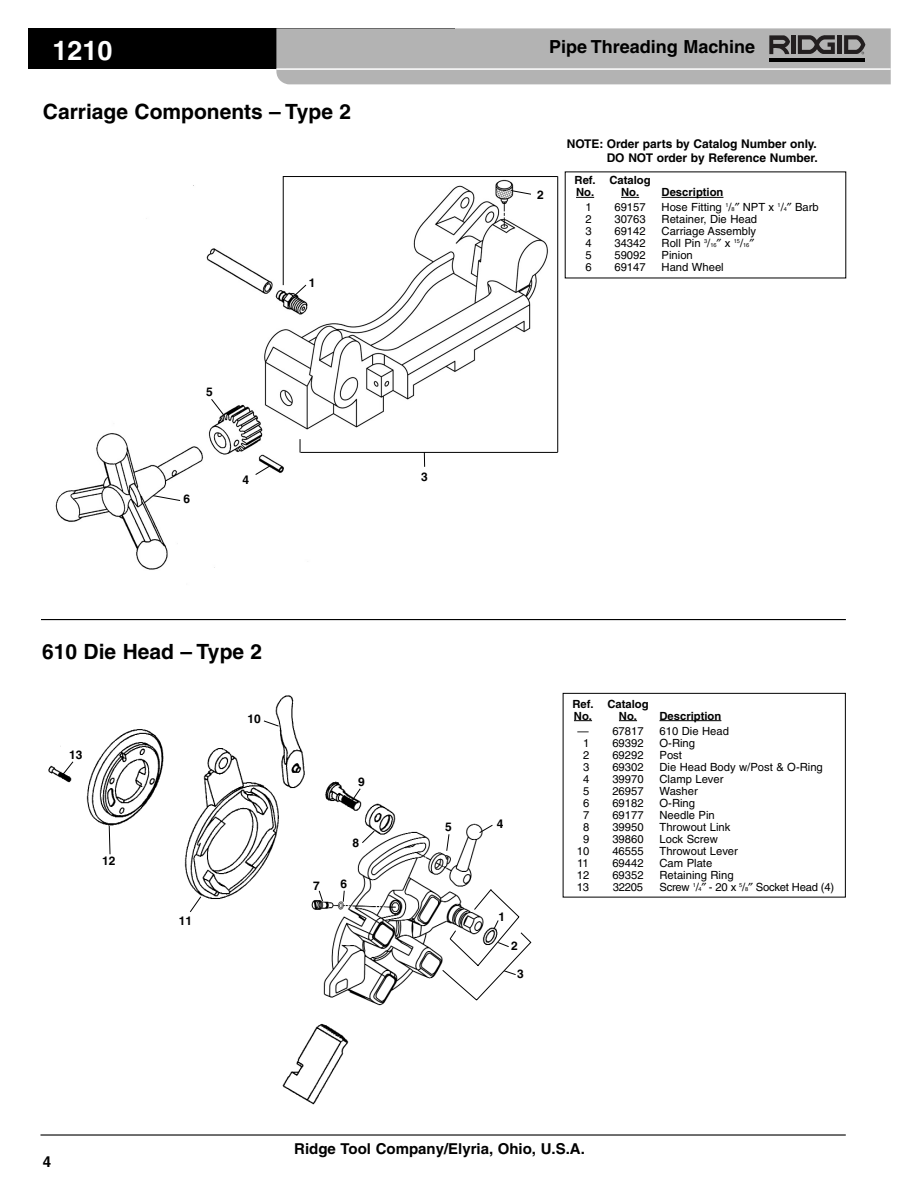
<style>
.page{position:relative;width:918px;height:1188px;background:#fff}
.page>*{position:absolute;margin:0;border:0;box-sizing:border-box;transform-origin:0 0}
.t1{font:700 27px "Helvetica";color:#fff}
.t2{font:700 21px "Helvetica";color:#000}
.t3{font:700 18px "Helvetica";color:#000}
.t4{font:700 15px "Helvetica";color:#000}
.t5{font:700 12px/13.5px "Helvetica";color:#000;text-align:right}
.t6{font:11.25px "Helvetica";color:#000}
.t7{font:700 11.25px/12px "Helvetica";color:#000}
.t8{font:11.25px "Helvetica";letter-spacing:-.02em;color:#000}
.s1{font-size:5.7px}
</style>
<div class="page">
<hr style="left:40px;top:1134px;width:806px;height:2px;background:#000">
<hr style="left:41px;top:619px;width:805px;height:1px;background:#000">
<svg style="left:576px;top:197px;width:18px;height:1px"></svg>
<svg style="left:621px;top:197px;width:18px;height:1px"></svg>
<hr style="left:662px;top:197px;width:61px;height:1px;background:#000">
<img style="left:48px;top:746px;width:338px;height:359px">
<div style="left:563px;top:693px;width:283px;height:204px;border:1px solid #000"></div>
<svg style="left:574px;top:720px;width:18px;height:1px"></svg>
<svg style="left:619px;top:720px;width:18px;height:1px"></svg>
<hr style="left:660px;top:720px;width:61px;height:1px;background:#000">
<svg style="left:61px;top:746px;width:47px;height:31px"></svg>
<svg style="left:108px;top:176px;width:450px;height:825px"></svg>
<hr style="left:557px;top:176px;width:1px;height:276px;background:#000">
<hr style="left:283px;top:177px;width:1px;height:108px;background:#000">
<hr style="left:300px;top:452px;width:258px;height:1px;background:#000">
<svg style="left:300px;top:439px;width:1px;height:14px"></svg>
<div style="left:28px;top:29px;width:427px;height:40px;background:#000"></div>
<svg style="left:276px;top:28px;width:615px;height:56px;background:#aeaeae"></svg>
<svg style="left:424px;top:453px;width:1px;height:14px"></svg>
<svg style="left:510px;top:190px;width:22px;height:5px"></svg>
<svg style="left:342px;top:890px;width:3px;height:13px"></svg>
<svg style="left:318px;top:890px;width:6px;height:12px"></svg>
<h1 class="t1" style="left:52px;top:34px;width:62px">1210</h1>
<h3 class="t3" style="left:549px;top:35px;width:208px">Pipe Threading Machine</h3>
<h2 class="t2" style="left:43px;top:99px;width:310px">Carriage Components – Type 2</h2>
<p class="t5" style="left:309px;top:276px;width:8px">1</p>
<p class="t5" style="left:206px;top:385px;width:8px">5</p>
<p class="t5" style="left:183px;top:492px;width:8px">6</p>
<p class="t5" style="left:242px;top:473px;width:8px">4</p>
<p class="t5" style="left:421px;top:470px;width:8px">3</p>
<p class="t5" style="left:537px;top:188px;width:8px">2</p>
<p class="t5" style="left:567px;top:137px;width:253px">NOTE: Order parts by Catalog Number only.<br>DO NOT order by Reference Number.</p>
<p class="t7" style="left:575px;top:174px;width:78px">Ref. Catalog<br>No. No.</p>
<p class="t7" style="left:662px;top:186px;width:63px">Description</p>
<p class="t6" style="left:585px;top:201px;width:8px">1</p>
<p class="t6" style="left:614px;top:201px;width:33px">69157</p>
<p class="t6" style="left:662px;top:201px;width:159px">Hose Fitting <sup>1</sup>/<span class="s1">8</span> NPT x <sup>1</sup>/<span class="s1">4</span> Barb</p>
<p class="t6" style="left:585px;top:213px;width:8px">2</p>
<p class="t6" style="left:614px;top:213px;width:33px">30763</p>
<p class="t6" style="left:662px;top:213px;width:97px">Retainer, Die Head</p>
<p class="t6" style="left:585px;top:225px;width:8px">3</p>
<p class="t6" style="left:614px;top:225px;width:33px">69142</p>
<p class="t6" style="left:662px;top:225px;width:96px">Carriage Assembly</p>
<p class="t6" style="left:585px;top:237px;width:8px">4</p>
<p class="t6" style="left:614px;top:237px;width:33px">34342</p>
<p class="t6" style="left:662px;top:237px;width:89px">Roll Pin <sup>3</sup>/<span class="s1">16</span> x <sup>15</sup>/<span class="s1">16</span></p>
<p class="t6" style="left:585px;top:249px;width:8px">5</p>
<p class="t6" style="left:614px;top:249px;width:33px">59092</p>
<p class="t6" style="left:662px;top:249px;width:33px">Pinion</p>
<p class="t6" style="left:585px;top:261px;width:8px">6</p>
<p class="t6" style="left:614px;top:261px;width:33px">69147</p>
<p class="t6" style="left:662px;top:261px;width:64px">Hand Wheel</p>
<h2 class="t2" style="left:42px;top:639px;width:222px">610 Die Head – Type 2</h2>
<p class="t5" style="left:69px;top:747px;width:15px">13</p>
<p class="t5" style="left:102px;top:854px;width:15px">12</p>
<p class="t5" style="left:247px;top:711px;width:15px">10</p>
<p class="t5" style="left:179px;top:914px;width:15px">11</p>
<p class="t5" style="left:358px;top:775px;width:8px">9</p>
<p class="t5" style="left:353px;top:836px;width:8px">8</p>
<p class="t5" style="left:313px;top:878px;width:8px">7</p>
<p class="t5" style="left:340px;top:877px;width:8px">6</p>
<p class="t5" style="left:445px;top:820px;width:8px">5</p>
<p class="t5" style="left:497px;top:816px;width:8px">4</p>
<p class="t5" style="left:499px;top:910px;width:8px">1</p>
<p class="t5" style="left:511px;top:939px;width:8px">2</p>
<p class="t5" style="left:517px;top:967px;width:8px">3</p>
<p class="t7" style="left:572px;top:697px;width:78px">Ref. Catalog<br>No. No.</p>
<p class="t7" style="left:660px;top:709px;width:63px">Description</p>
<p class="t6" style="left:577px;top:724px;width:68px">— 67817</p>
<p class="t6" style="left:660px;top:724px;width:71px">610 Die Head</p>
<p class="t6" style="left:583px;top:736px;width:8px">1</p>
<p class="t6" style="left:612px;top:736px;width:33px">69392</p>
<p class="t6" style="left:660px;top:736px;width:37px">O-Ring</p>
<p class="t6" style="left:583px;top:748px;width:8px">2</p>
<p class="t6" style="left:612px;top:748px;width:33px">69292</p>
<p class="t6" style="left:660px;top:748px;width:24px">Post</p>
<p class="t6" style="left:583px;top:760px;width:8px">3</p>
<p class="t6" style="left:612px;top:760px;width:33px">69302</p>
<p class="t6" style="left:660px;top:760px;width:165px">Die Head Body w/Post &amp; O-Ring</p>
<p class="t6" style="left:583px;top:772px;width:8px">4</p>
<p class="t6" style="left:612px;top:772px;width:33px">39970</p>
<p class="t6" style="left:660px;top:772px;width:66px">Clamp Lever</p>
<p class="t6" style="left:583px;top:784px;width:8px">5</p>
<p class="t6" style="left:612px;top:784px;width:33px">26957</p>
<p class="t6" style="left:660px;top:784px;width:40px">Washer</p>
<p class="t6" style="left:583px;top:796px;width:8px">6</p>
<p class="t6" style="left:612px;top:796px;width:33px">69182</p>
<p class="t6" style="left:660px;top:796px;width:37px">O-Ring</p>
<p class="t6" style="left:583px;top:808px;width:8px">7</p>
<p class="t6" style="left:612px;top:808px;width:33px">69177</p>
<p class="t6" style="left:660px;top:808px;width:57px">Needle Pin</p>
<p class="t6" style="left:583px;top:820px;width:8px">8</p>
<p class="t6" style="left:612px;top:820px;width:33px">39950</p>
<p class="t6" style="left:660px;top:820px;width:72px">Throwout Link</p>
<p class="t6" style="left:583px;top:832px;width:8px">9</p>
<p class="t6" style="left:612px;top:832px;width:33px">39860</p>
<p class="t6" style="left:660px;top:832px;width:60px">Lock Screw</p>
<p class="t6" style="left:577px;top:844px;width:14px">10</p>
<p class="t6" style="left:612px;top:844px;width:33px">46555</p>
<p class="t6" style="left:660px;top:844px;width:80px">Throwout Lever</p>
<p class="t6" style="left:577px;top:856px;width:13px">11</p>
<p class="t6" style="left:612px;top:856px;width:33px">69442</p>
<p class="t6" style="left:660px;top:856px;width:54px">Cam Plate</p>
<p class="t6" style="left:577px;top:868px;width:14px">12</p>
<p class="t6" style="left:612px;top:868px;width:33px">69352</p>
<p class="t6" style="left:660px;top:868px;width:76px">Retaining Ring</p>
<p class="t6" style="left:577px;top:880px;width:14px">13</p>
<p class="t6" style="left:613px;top:880px;width:32px">32205</p>
<p class="t8" style="left:660px;top:880px;width:176px">Screw <sup>1</sup>/<span class="s1">4</span> - 20 x <sup>5</sup>/<span class="s1">8</span> Socket Head (4)</p>
<h3 class="t4" style="left:43px;top:1153px;width:10px">4</h3>
<h3 class="t4" style="left:294px;top:1140px;width:292px">Ridge Tool Company/Elyria, Ohio, U.S.A.</h3>
</div>
